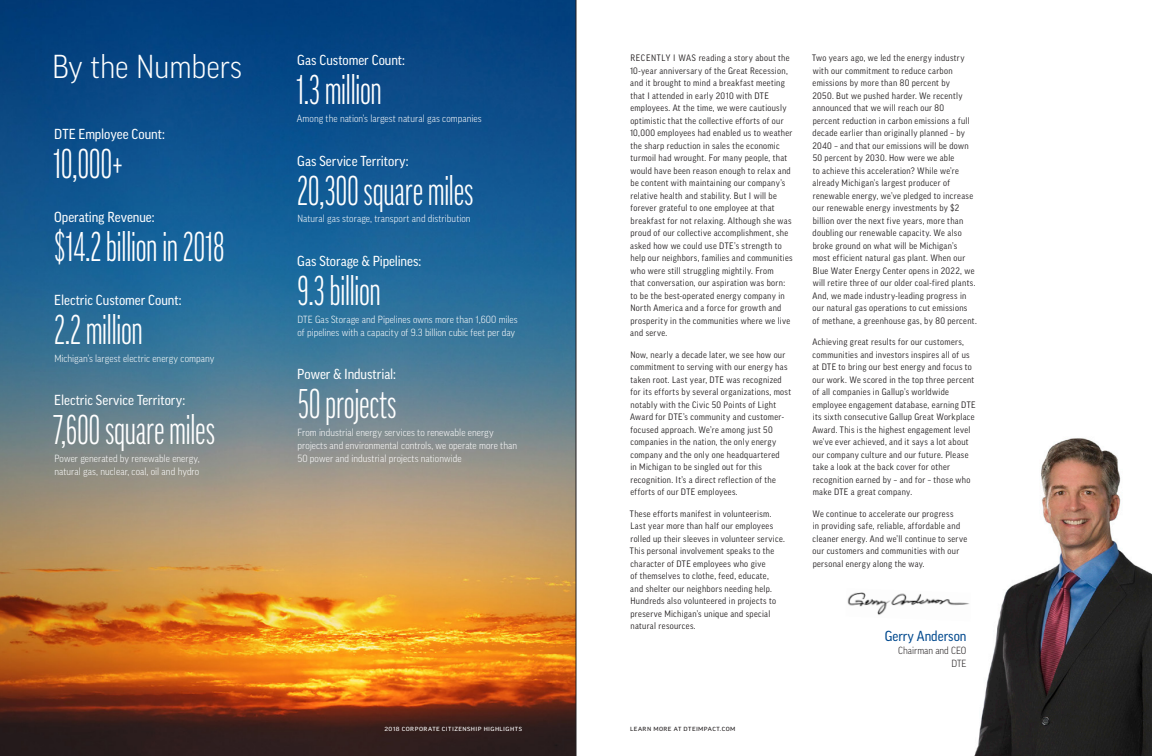
<style>
.page{position:relative;width:1152px;height:756px;background:#fff}
.page>*{position:absolute;margin:0;border:0;box-sizing:border-box;transform-origin:0 0}
.Number_Middle{font:40px "Good Pro Comp";letter-spacing:-.015em;color:#fff}
.NEW_Headline{font:300 32px "Good Pro Narr";color:#fff}
.Numer_Top{font:14px "Good Pro Narr News";letter-spacing:-.005em;color:#fff}
.t1{font:14px "Good Pro Narr News";color:#01498e}
.Number_Bottom{font:300 10px/13px "Good Pro Narr";letter-spacing:.005em;color:#fff}
.t2{font:300 10px "Good Pro Narr";color:#231f20}
.Body_Copy{font:9px/12.5px "Good Pro Narr";letter-spacing:.035em;color:#231f20}
.t3{font:5.8px "Good Pro Wide News";letter-spacing:.075em;color:#fff}
.t4{font:5.8px "Good Pro Wide News";letter-spacing:.075em;color:#231f20}
</style>
<div class="page">
<img style="left:0;top:0;width:576px;height:756px">
<img style="left:974px;top:438px;width:178px;height:318px">
<img style="left:847px;top:592px;width:122px;height:23px">
<hr style="left:576px;top:0;width:1px;height:756px;background:#231f20">
<p class="NEW_Headline" style="left:52px;top:48px;width:192px">By the Numbers</p>
<p class="Body_Copy" style="left:630px;top:52px;width:164px">RECENTLY I WAS reading a story about the 10-year anniversary of the Great Recession, and it brought to mind a breakfast meeting that I attended in early 2010 with DTE employees. At the time, we were cautiously optimistic that the collective efforts of our 10,000 employees had enabled us to weather the sharp reduction in sales the economic turmoil had wrought. For many people, that would have been reason enough to relax and be content with maintaining our company’s relative health and stability. But I will be forever grateful to one employee at that breakfast for not relaxing. Although she was proud of our collective accomplishment, she asked how we could use DTE’s strength to help our neighbors, families and communities who were still struggling mightily. From<br>that conversation, our aspiration was born: to be the best-operated energy company in North America and a force for growth and prosperity in the communities where we live and serve.</p>
<p class="Body_Copy" style="left:630px;top:348px;width:163px">Now, nearly a decade later, we see how our commitment to serving with our energy has taken root. Last year, DTE was recognized for its efforts by several organizations, most notably with the Civic 50 Points of Light Award for DTE’s community and customer&shy;focused approach. We’re among just 50 companies in the nation, the only energy company and the only one headquartered<br>in Michigan to be singled out for this recognition. It’s a direct reflection of the efforts of our DTE employees.</p>
<p class="Body_Copy" style="left:630px;top:507px;width:157px">These efforts manifest in volunteerism.<br>Last year more than half our employees rolled up their sleeves in volunteer service.<br>This personal involvement speaks to the character of DTE employees who give<br>of themselves to clothe, feed, educate,<br>and shelter our neighbors needing help.<br>Hundreds also volunteered in projects to preserve Michigan’s unique and special natural resources.</p>
<p class="Numer_Top" style="left:297px;top:52px;width:109px">Gas Customer Count:</p>
<p class="Number_Middle" style="left:296px;top:68px;width:87px">1.3 million</p>
<p class="Number_Bottom" style="left:297px;top:112px;width:186px">Among the nation’s largest natural gas companies</p>
<p class="Numer_Top" style="left:297px;top:153px;width:113px">Gas Service Territory:</p>
<p class="Number_Middle" style="left:297px;top:168px;width:178px">20,300 square miles</p>
<p class="Number_Bottom" style="left:297px;top:212px;width:175px">Natural gas storage, transport and distribution</p>
<p class="Numer_Top" style="left:297px;top:253px;width:125px">Gas Storage &amp; Pipelines:</p>
<p class="Number_Middle" style="left:298px;top:269px;width:85px">9.3 billion</p>
<p class="Number_Bottom" style="left:297px;top:312px;width:222px">DTE Gas Storage and Pipelines owns more than 1,600 miles of pipelines with a capacity of 9.3 billion cubic feet per day</p>
<p class="Numer_Top" style="left:297px;top:366px;width:100px">Power &amp; Industrial:</p>
<p class="Number_Middle" style="left:298px;top:382px;width:100px">50 projects</p>
<p class="Number_Bottom" style="left:297px;top:426px;width:221px">From industrial energy services to renewable energy projects and environmental controls, we operate more than<br>50 power and industrial projects nationwide</p>
<p class="Numer_Top" style="left:54px;top:126px;width:112px">DTE Employee Count:</p>
<p class="Number_Middle" style="left:53px;top:142px;width:71px">10,000+</p>
<p class="Numer_Top" style="left:54px;top:209px;width:102px">Operating Revenue:</p>
<p class="Number_Middle" style="left:54px;top:225px;width:172px">$14.2 billion in 2018</p>
<p class="Numer_Top" style="left:54px;top:292px;width:129px">Electric Customer Count:</p>
<p class="Number_Middle" style="left:54px;top:308px;width:90px">2.2 million</p>
<p class="Number_Bottom" style="left:54px;top:351px;width:162px">Michigan’s largest electric energy company</p>
<p class="Numer_Top" style="left:54px;top:392px;width:132px">Electric Service Territory:</p>
<p class="Number_Middle" style="left:53px;top:408px;width:163px">7,600 square miles</p>
<p class="Number_Bottom" style="left:54px;top:452px;width:147px">Power generated by renewable energy, natural gas, nuclear, coal, oil and hydro</p>
<p class="Body_Copy" style="left:812px;top:52px;width:166px">Two years ago, we led the energy industry with our commitment to reduce carbon emissions by more than 80 percent by<br>2050. But we pushed harder. We recently announced that we will reach our 80<br>percent reduction in carbon emissions a full decade earlier than originally planned – by 2040 – and that our emissions will be down 50 percent by 2030. How were we able<br>to achieve this acceleration? While we’re already Michigan’s largest producer of renewable energy, we’ve pledged to increase our renewable energy investments by $2 billion over the next five years, more than doubling our renewable capacity. We also broke ground on what will be Michigan’s<br>most efficient natural gas plant. When our Blue Water Energy Center opens in 2022, we will retire three of our older coal-fired plants.<br>And, we made industry-leading progress in our natural gas operations to cut emissions<br>of methane, a greenhouse gas, by 80 percent.</p>
<p class="Body_Copy" style="left:812px;top:336px;width:165px">Achieving great results for our customers, communities and investors inspires all of us at DTE to bring our best energy and focus to our work. We scored in the top three percent of all companies in Gallup’s worldwide employee engagement database, earning DTE its sixth consecutive Gallup Great Workplace Award. This is the highest engagement level we’ve ever achieved, and it says a lot about our company culture and our future. Please take a look at the back cover for other recognition earned by – and for – those who make DTE a great company.</p>
<p class="Body_Copy" style="left:812px;top:507px;width:156px">We continue to accelerate our progress<br>in providing safe, reliable, affordable and cleaner energy. And we’ll continue to serve our customers and communities with our personal energy along the way.</p>
<p class="t1" style="left:885px;top:628px;width:83px">Gerry Anderson</p>
<p class="t2" style="left:898px;top:644px;width:70px">Chairman and CEO</p>
<p class="t2" style="left:952px;top:657px;width:16px">DTE</p>
<p class="t3" style="left:385px;top:726px;width:139px">2018 CORPORATE CITIZENSHIP HIGHLIGHTS</p>
<p class="t4" style="left:630px;top:726px;width:107px">LEARN MORE AT DTEIMPACT.COM</p>
</div>
